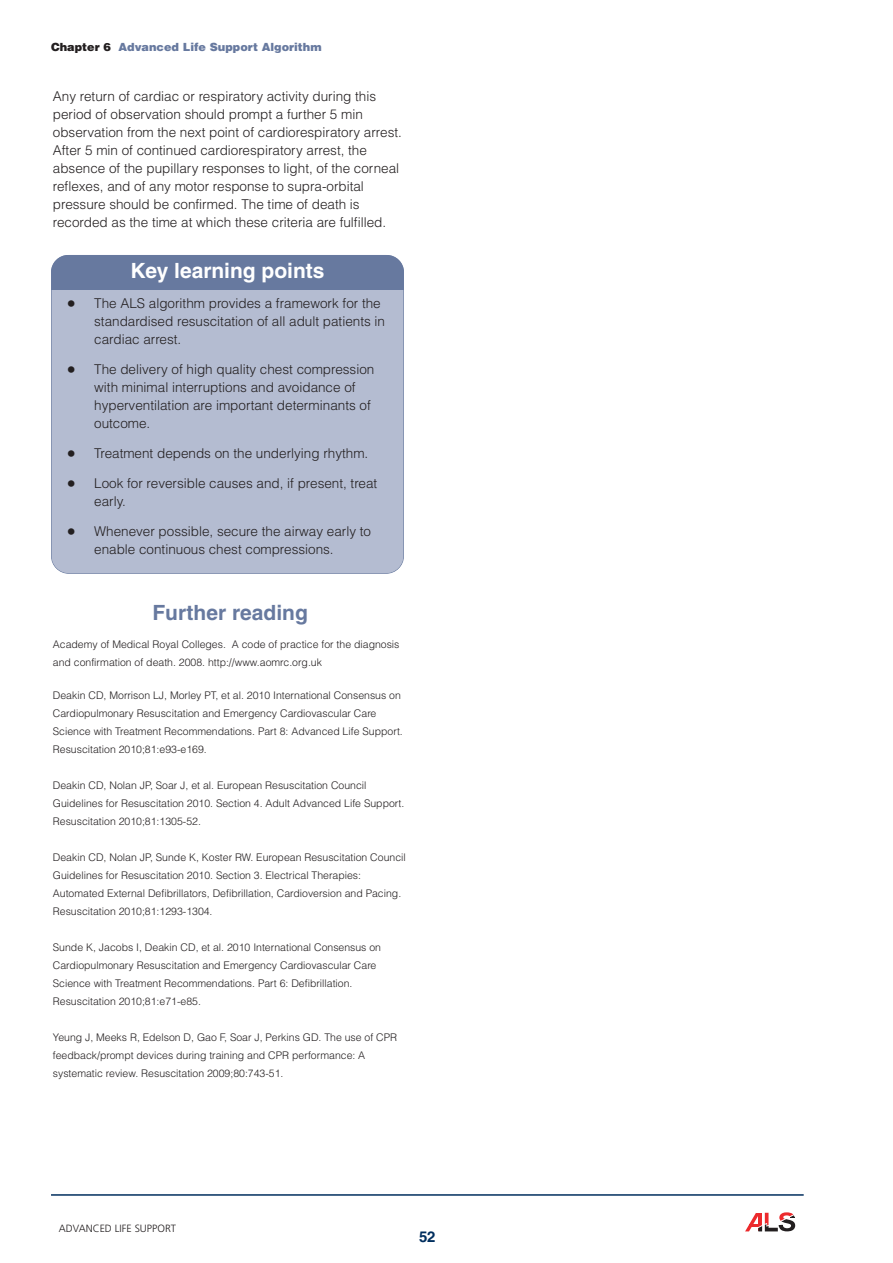
<style>
.page{position:relative;width:893px;height:1263px;background:#fff}
.page>*{position:absolute;margin:0;border:0;box-sizing:border-box;transform-origin:0 0}
.t1{font:700 21px "Helvetica";color:#fff}
.t2{font:700 21px "Helvetica";color:#67799f}
.t3{font:700 15px "Helvetica";color:#002e5e}
.t4{font:300 13.5px/18px "Helvetica";color:#231f20}
.t5{font:900 11.25px "Helvetica";color:#67799f}
.t6{font:300 10.5px/18px "Helvetica";color:#231f20}
.t7{font:300 10.5px "Frutiger";color:#231f20}
.s1{color:#231f20}
.s2{font-size:18px}
</style>
<div class="page">
<svg style="left:745px;top:1212px;width:50px;height:19px"></svg>
<hr style="left:51px;top:1194px;width:753px;height:2px;background:#002e5e">
<div style="left:52px;top:256px;width:351px;height:317px;background:#b4bcd1;border-radius:17px"></div>
<div style="left:51px;top:255px;width:353px;height:319px;border:2px solid #67799f;border-radius:18px"></div>
<div style="left:51px;top:255px;width:353px;height:35px;background:#67799f;border-radius:17px"></div>
<p class="t5" style="left:51px;top:40px;width:272px"><span class="s1">Chapter 6</span> Advanced Life Support Algorithm</p>
<p class="t4" style="left:53px;top:87px;width:350px">Any return of cardiac or respiratory activity during this period of observation should prompt a further 5 min observation from the next point of cardiorespiratory arrest.<br>After 5 min of continued cardiorespiratory arrest, the absence of the pupillary responses to light, of the corneal reflexes, and of any motor response to supra-orbital pressure should be confirmed. The time of death is recorded as the time at which these criteria are fulfilled.</p>
<h1 class="t1" style="left:131px;top:263px;width:195px">Key learning points</h1>
<p class="t4" style="left:94px;top:294px;width:292px;text-indent:-27px"><span class="s2">•</span> The ALS algorithm provides a framework for the standardised resuscitation of all adult patients in cardiac arrest.</p>
<p class="t4" style="left:94px;top:360px;width:282px;text-indent:-27px"><span class="s2">•</span> The delivery of high quality chest compression with minimal interruptions and avoidance of hyperventilation are important determinants of outcome.</p>
<p class="t4" style="left:67px;top:444px;width:303px"><span class="s2">•</span> Treatment depends on the underlying rhythm.</p>
<p class="t4" style="left:94px;top:474px;width:285px;text-indent:-27px"><span class="s2">•</span> Look for reversible causes and, if present, treat early.</p>
<p class="t4" style="left:94px;top:522px;width:278px;text-indent:-27px"><span class="s2">•</span> Whenever possible, secure the airway early to enable continuous chest compressions.</p>
<h1 class="t2" style="left:152px;top:604px;width:157px">Further reading</h1>
<p class="t6" style="left:53px;top:635px;width:348px">Academy of Medical Royal Colleges. A code of practice for the diagnosis and confirmation of death. 2008. http://www.aomrc.org.uk</p>
<p class="t6" style="left:53px;top:686px;width:351px">Deakin CD, Morrison LJ, Morley PT, et al. 2010 International Consensus on Cardiopulmonary Resuscitation and Emergency Cardiovascular Care Science with Treatment Recommendations. Part 8: Advanced Life Support.<br>Resuscitation 2010;81:e93-e169.</p>
<p class="t6" style="left:53px;top:776px;width:353px">Deakin CD, Nolan JP, Soar J, et al. European Resuscitation Council<br>Guidelines for Resuscitation 2010. Section 4. Adult Advanced Life Support.<br>Resuscitation 2010;81:1305-52.</p>
<p class="t6" style="left:53px;top:848px;width:354px">Deakin CD, Nolan JP, Sunde K, Koster RW. European Resuscitation Council Guidelines for Resuscitation 2010. Section 3. Electrical Therapies:<br>Automated External Defibrillators, Defibrillation, Cardioversion and Pacing.<br>Resuscitation 2010;81:1293-1304.</p>
<p class="t6" style="left:53px;top:938px;width:330px">Sunde K, Jacobs I, Deakin CD, et al. 2010 International Consensus on Cardiopulmonary Resuscitation and Emergency Cardiovascular Care Science with Treatment Recommendations. Part 6: Defibrillation.<br>Resuscitation 2010;81:e71-e85.</p>
<p class="t6" style="left:53px;top:1028px;width:346px">Yeung J, Meeks R, Edelson D, Gao F, Soar J, Perkins GD. The use of CPR feedback/prompt devices during training and CPR performance: A systematic review. Resuscitation 2009;80:743-51.</p>
<p class="t7" style="left:59px;top:1224px;width:119px">ADVANCED LIFE SUPPORT</p>
<h2 class="t3" style="left:419px;top:1231px;width:18px">52</h2>
</div>
